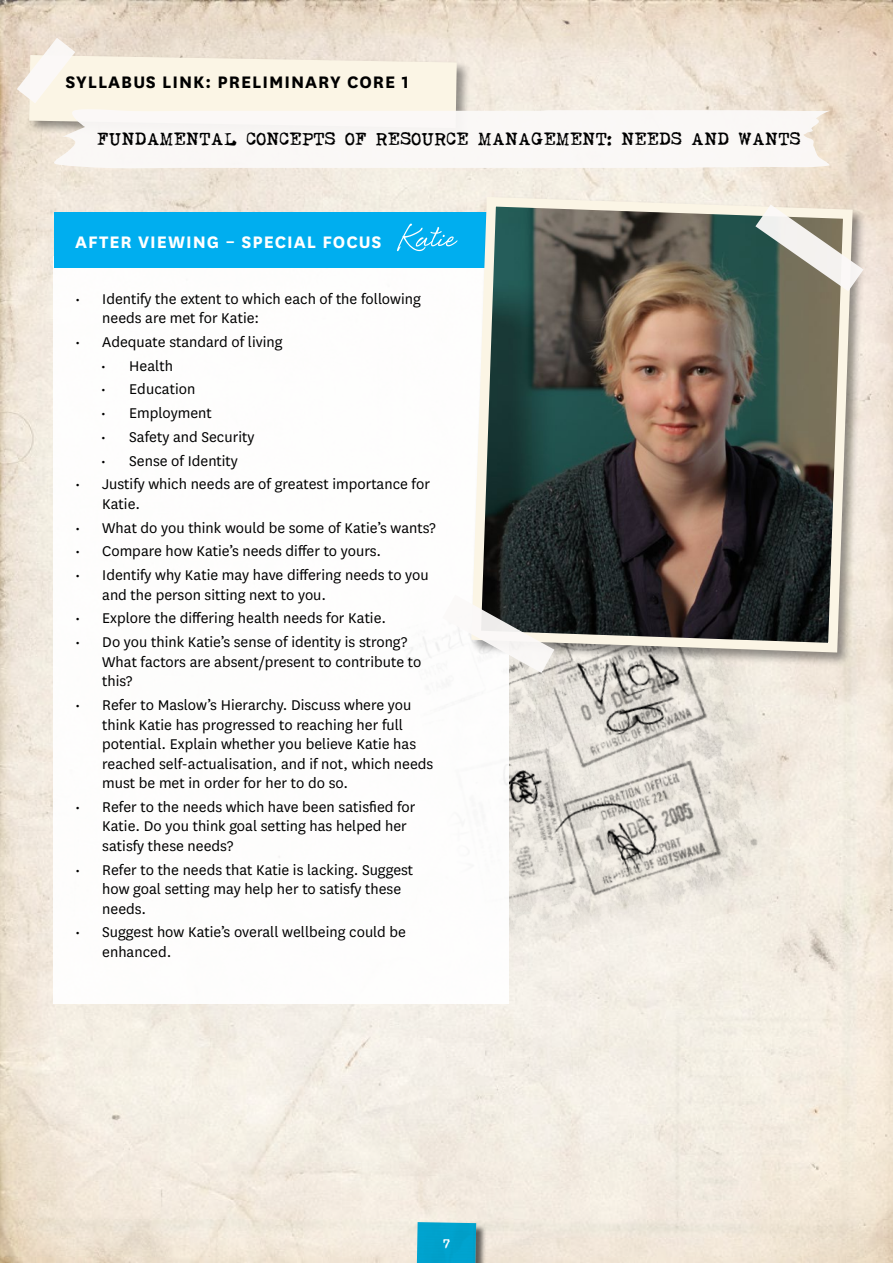
<style>
.page{position:relative;width:893px;height:1263px;background:#fff}
.page>*{position:absolute;margin:0;border:0;box-sizing:border-box;transform-origin:0 0}
.t1{font:54px "Eye Catching Pro";color:#fff}
.t2{font:700 19.5px "National";letter-spacing:.05em;color:#000}
.t3{font:700 19.5px "National";letter-spacing:.05em;color:#fff}
.t4{font:18px "My Underwood";color:#000}
.t5{font:16.5px/19.5px "National";color:#000}
.t6{font:13.5px "My Underwood";color:#fff}
</style>
<div class="page">
<img style="left:0;top:0;width:893px;height:1262px">
<div style="left:418px;top:1224px;width:69px;height:39px;background:#000;opacity:.59"></div>
<div style="left:417px;top:1222px;width:59px;height:41px;background:#00a2cd"></div>
<img style="left:508px;top:666px;width:293px;height:308px">
<div style="left:53px;top:256px;width:455px;height:747px;background:#fff"></div>
<div style="left:27px;top:53px;width:444px;height:89px;background:#000;opacity:.41"></div>
<svg style="left:52px;top:109px;width:779px;height:60px;fill:#faf8f6"></svg>
<svg style="left:17px;top:38px;width:440px;height:90px"></svg>
<div style="left:54px;top:213px;width:785px;height:55px;background:#00aeef"></div>
<div style="left:470px;top:195px;width:396px;height:471px;background:#000;opacity:.41"></div>
<img style="left:466px;top:192px;width:391px;height:465px">
<svg style="left:755px;top:205px;width:108px;height:86px;background:#adb0a4"></svg>
<svg style="left:442px;top:595px;width:112px;height:78px"></svg>
<p class="t2" style="left:66px;top:68px;width:209px">SYLLABUS LINK: PRE LIMINARY</p>
<p class="t2" style="left:347px;top:68px;width:13px">CORE</p>
<p class="t2" style="left:402px;top:68px;width:9px">1</p>
<p class="t4" style="left:97px;top:128px;width:26px">FUNDAMENTAL</p>
<p class="t4" style="left:246px;top:128px;width:13px">CONCEPTS</p>
<p class="t4" style="left:345px;top:128px;width:44px">OF RESOURCE</p>
<p class="t4" style="left:478px;top:128px;width:14px">MANAGEMENT</p>
<p class="t4" style="left:607px;top:128px;width:40px">: NEEDS</p>
<p class="t4" style="left:691px;top:128px;width:14px">AND</p>
<p class="t4" style="left:739px;top:128px;width:27px">WANTS</p>
<p class="t3" style="left:75px;top:228px;width:306px">AFTER VIEWING – SPECIAL FOCUS</p>
<h1 class="t1" style="left:398px;top:217px;width:58px;rotate:-1deg">Katie</h1>
<p class="t5" style="left:102px;top:288px;width:320px;text-indent:-27px">• Identify the extent to which each of the following needs are met for Katie:</p>
<p class="t5" style="left:75px;top:331px;width:209px">• Adequate standard of living</p>
<p class="t5" style="left:101px;top:355px;width:74px">• Health</p>
<p class="t5" style="left:101px;top:379px;width:96px">• Education</p>
<p class="t5" style="left:101px;top:403px;width:113px">• Employment</p>
<p class="t5" style="left:101px;top:426px;width:155px">• Safety and Security</p>
<p class="t5" style="left:101px;top:450px;width:139px">• Sense of Identity</p>
<p class="t5" style="left:102px;top:474px;width:329px;text-indent:-27px">• Justify which needs are of greatest importance for<br>Katie.</p>
<p class="t5" style="left:75px;top:517px;width:362px">• What do you think would be some of Katie’s wants?</p>
<p class="t5" style="left:75px;top:541px;width:307px">• Compare how Katie’s needs differ to yours.</p>
<p class="t5" style="left:102px;top:565px;width:328px;text-indent:-27px">• Identify why Katie may have differing needs to you and the person sitting next to you.</p>
<p class="t5" style="left:75px;top:608px;width:312px">• Explore the differing health needs for Katie.</p>
<p class="t5" style="left:102px;top:632px;width:321px;text-indent:-27px">• Do you think Katie’s sense of identity is strong?<br>What factors are absent/present to contribute to this?</p>
<p class="t5" style="left:102px;top:694px;width:333px;text-indent:-27px">• Refer to Maslow’s Hierarchy. Discuss where you think Katie has progressed to reaching her full potential. Explain whether you believe Katie has reached self-actualisation, and if not, which needs must be met in order for her to do so.</p>
<p class="t5" style="left:102px;top:796px;width:315px;text-indent:-27px">• Refer to the needs which have been satisfied for<br>Katie. Do you think goal setting has helped her satisfy these needs?</p>
<p class="t5" style="left:102px;top:859px;width:312px;text-indent:-27px">• Refer to the needs that Katie is lacking. Suggest how goal setting may help her to satisfy these needs.</p>
<p class="t5" style="left:102px;top:922px;width:305px;text-indent:-27px">• Suggest how Katie’s overall wellbeing could be enhanced.</p>
<p class="t6" style="left:443px;top:1235px;width:8px">7</p>
</div>
